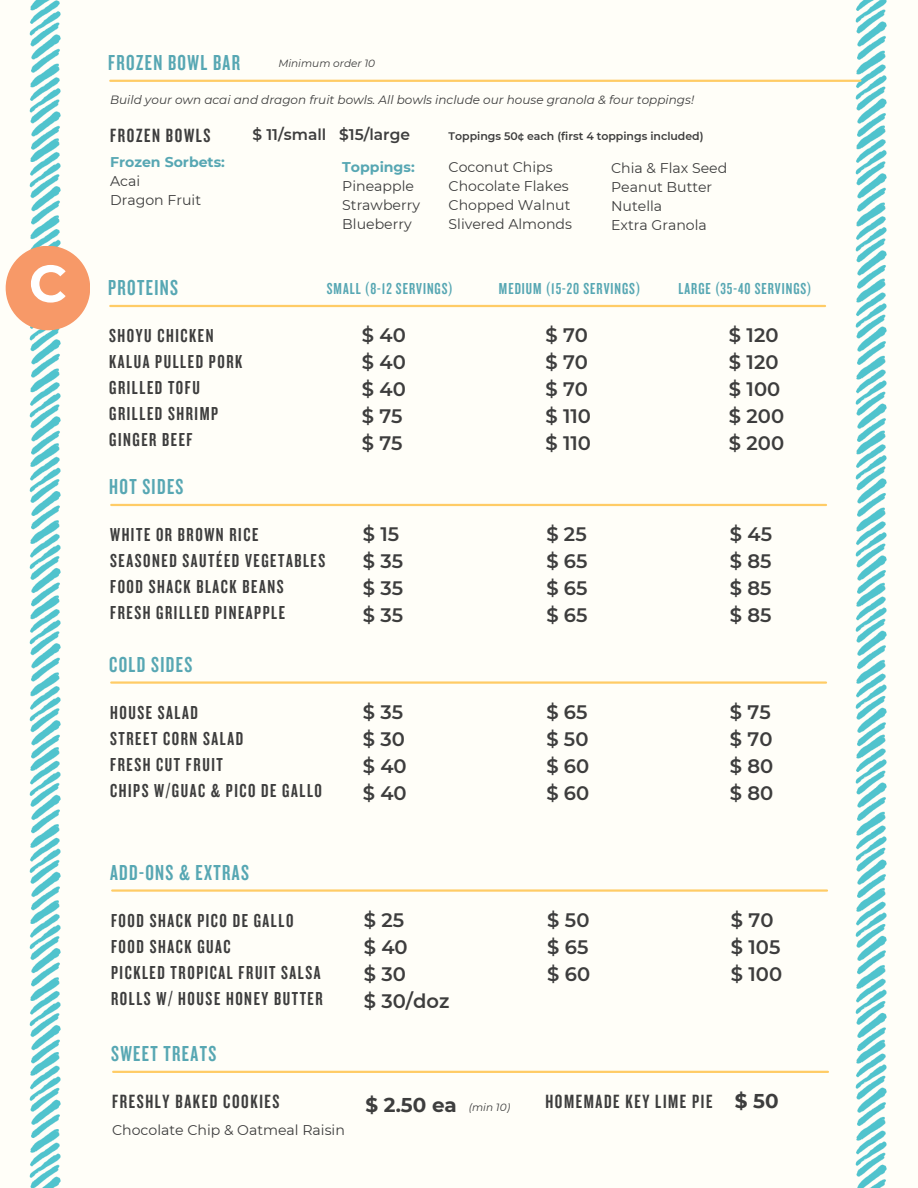
<style>
.page{position:relative;width:918px;height:1188px;background:#fffef8}
.page>*{position:absolute;margin:0;border:0;box-sizing:border-box;transform-origin:0 0}
.t1{font:700 52.05px "Montserrat";color:#fff}
.t2{font:22.5px "Knockout 48";letter-spacing:.06em;color:#57a7b3}
.t3{font:19.95px "Knockout 48";letter-spacing:.08em;color:#3d3d3d}
.t4{font:700 19.95px "Montserrat";color:#3d3d3d}
.t5{font:19.5px/25.8px "Knockout 48";letter-spacing:.08em;color:#3d3d3d}
.t6{font:600 19.5px/27px "Montserrat";color:#3d3d3d}
.t7{font:16.5px "Knockout 48";letter-spacing:.06em;color:#57a7b3}
.t8{font:600 15.45px "Montserrat";color:#3d3d3d}
.t9{font:14.1px/19.2px "Montserrat";color:#3d3d3d}
.t10{font:italic 12px "Montserrat";color:#3d3d3d}
.t11{font:600 10.95px "Montserrat";color:#3d3d3d}
.t12{font:italic 10.5px "Montserrat";color:#3d3d3d}
.s1{font-weight:700;color:#57a7b3}
</style>
<div class="page">
<img style="left:5px;top:0;width:85px;height:1188px">
<img style="left:818px;top:0;width:69px;height:1188px">
<hr style="left:110px;top:305px;width:715px;height:2px;background:#fc6">
<hr style="left:111px;top:504px;width:715px;height:2px;background:#fc6">
<hr style="left:111px;top:681px;width:715px;height:3px;background:#fc6">
<hr style="left:112px;top:889px;width:715px;height:3px;background:#fc6">
<hr style="left:113px;top:1071px;width:715px;height:2px;background:#fc6">
<hr style="left:110px;top:80px;width:750px;height:2px;background:#fc6">
<div style="left:6px;top:246px;width:84px;height:84px;background:#f79968;border-radius:50%"></div>
<h3 class="t1" style="left:29px;top:252px;width:40px">C</h3>
<p class="t2" style="left:108px;top:49px;width:133px">FROZEN BOWL BAR</p>
<h2 class="t12" style="left:278px;top:57px;width:98px">Minimum order 10</h2>
<h3 class="t10" style="left:110px;top:92px;width:586px">Build your own acai and dragon fruit bowls. All bowls include our house granola &amp; four toppings!</h3>
<h2 class="t3" style="left:110px;top:123px;width:102px">FROZEN BOWLS</h2>
<h3 class="t9" style="left:110px;top:153px;width:116px"><span class="s1">Frozen Sorbets:<br></span>Acai<br>Dragon Fruit</h3>
<h3 class="t8" style="left:252px;top:125px;width:159px">$ 11/small $15/large</h3>
<h3 class="t11" style="left:449px;top:130px;width:257px">Toppings 50¢ each (first 4 toppings included)</h3>
<h3 class="t9" style="left:611px;top:158px;width:118px">Chia &amp; Flax Seed<br>Peanut Butter<br>Nutella<br>Extra Granola</h3>
<h1 class="t9" style="left:342px;top:157px;width:79px"><span class="s1">Toppings:<br></span>Pineapple<br>Strawberry<br>Blueberry</h1>
<p class="t9" style="left:449px;top:157px;width:125px">Coconut Chips<br>Chocolate Flakes<br>Chopped Walnut<br>Slivered Almonds</p>
<p class="t2" style="left:108px;top:274px;width:71px">PROTEINS</p>
<p class="t5" style="left:109px;top:322px;width:135px">SHOYU CHICKEN<br>KALUA PULLED PORK<br>GRILLED TOFU<br>GRILLED SHRIMP<br>GINGER BEEF</p>
<p class="t6" style="left:362px;top:322px;width:45px">$ 40 $ 40 $ 40 $ 75 $ 75</p>
<h1 class="t6" style="left:545px;top:322px;width:47px">$ 70 $ 70 $ 70 $ 110 $ 110</h1>
<p class="t6" style="left:729px;top:322px;width:57px">$ 120 $ 120 $ 100 $ 200 $ 200</p>
<p class="t7" style="left:327px;top:278px;width:128px">SMALL (8-12 SERVINGS)</p>
<p class="t7" style="left:499px;top:278px;width:143px">MEDIUM (15-20 SERVINGS)</p>
<h2 class="t7" style="left:678px;top:278px;width:135px">LARGE (35-40 SERVINGS)</h2>
<h5 class="t2" style="left:109px;top:473px;width:76px">HOT SIDES</h5>
<p class="t5" style="left:110px;top:521px;width:217px">WHITE OR BROWN RICE<br>SEASONED SAUTÉED VEGETABLES<br>FOOD SHACK BLACK BEANS<br>FRESH GRILLED PINEAPPLE</p>
<h6 class="t6" style="left:363px;top:521px;width:42px">$ 15 $ 35 $ 35 $ 35</h6>
<h6 class="t6" style="left:546px;top:521px;width:43px;text-align:justify">$ 25 $ 65 $ 65 $ 65</h6>
<h6 class="t6" style="left:730px;top:521px;width:44px;text-align:justify">$ 45 $ 85 $ 85 $ 85</h6>
<h6 class="t2" style="left:109px;top:650px;width:85px">COLD SIDES</h6>
<h1 class="t5" style="left:110px;top:699px;width:213px">HOUSE SALAD<br>STREET CORN SALAD<br>FRESH CUT FRUIT<br>CHIPS W/GUAC &amp; PICO DE GALLO</h1>
<h4 class="t6" style="left:363px;top:698px;width:45px">$ 35 $ 30 $ 40 $ 40</h4>
<h4 class="t6" style="left:546px;top:698px;width:44px;text-align:justify">$ 65 $ 50 $ 60 $ 60</h4>
<h4 class="t6" style="left:730px;top:698px;width:45px">$ 75 $ 70 $ 80 $ 80</h4>
<p class="t2" style="left:110px;top:858px;width:140px">ADD-ONS &amp; EXTRAS</p>
<h2 class="t5" style="left:111px;top:907px;width:213px">FOOD SHACK PICO DE GALLO<br>FOOD SHACK GUAC<br>PICKLED TROPICAL FRUIT SALSA<br>ROLLS W/ HOUSE HONEY BUTTER</h2>
<h3 class="t6" style="left:364px;top:906px;width:87px">$ 25<br>$ 40<br>$ 30<br>$ 30/doz</h3>
<h3 class="t6" style="left:547px;top:906px;width:44px;text-align:justify">$ 50 $ 65 $ 60</h3>
<h3 class="t6" style="left:731px;top:906px;width:53px">$ 70 $ 105 $ 100</h3>
<h1 class="t2" style="left:111px;top:1040px;width:107px">SWEET TREATS</h1>
<p class="t3" style="left:112px;top:1089px;width:169px">FRESHLY BAKED COOKIES</p>
<h3 class="t4" style="left:366px;top:1093px;width:93px">$ 2.50 ea</h3>
<h2 class="t3" style="left:545px;top:1089px;width:169px">HOMEMADE KEY LIME PIE</h2>
<h1 class="t4" style="left:735px;top:1089px;width:45px">$ 50</h1>
<h3 class="t12" style="left:469px;top:1101px;width:43px">(min 10)</h3>
<h3 class="t9" style="left:112px;top:1120px;width:234px">Chocolate Chip &amp; Oatmeal Raisin</h3>
</div>
